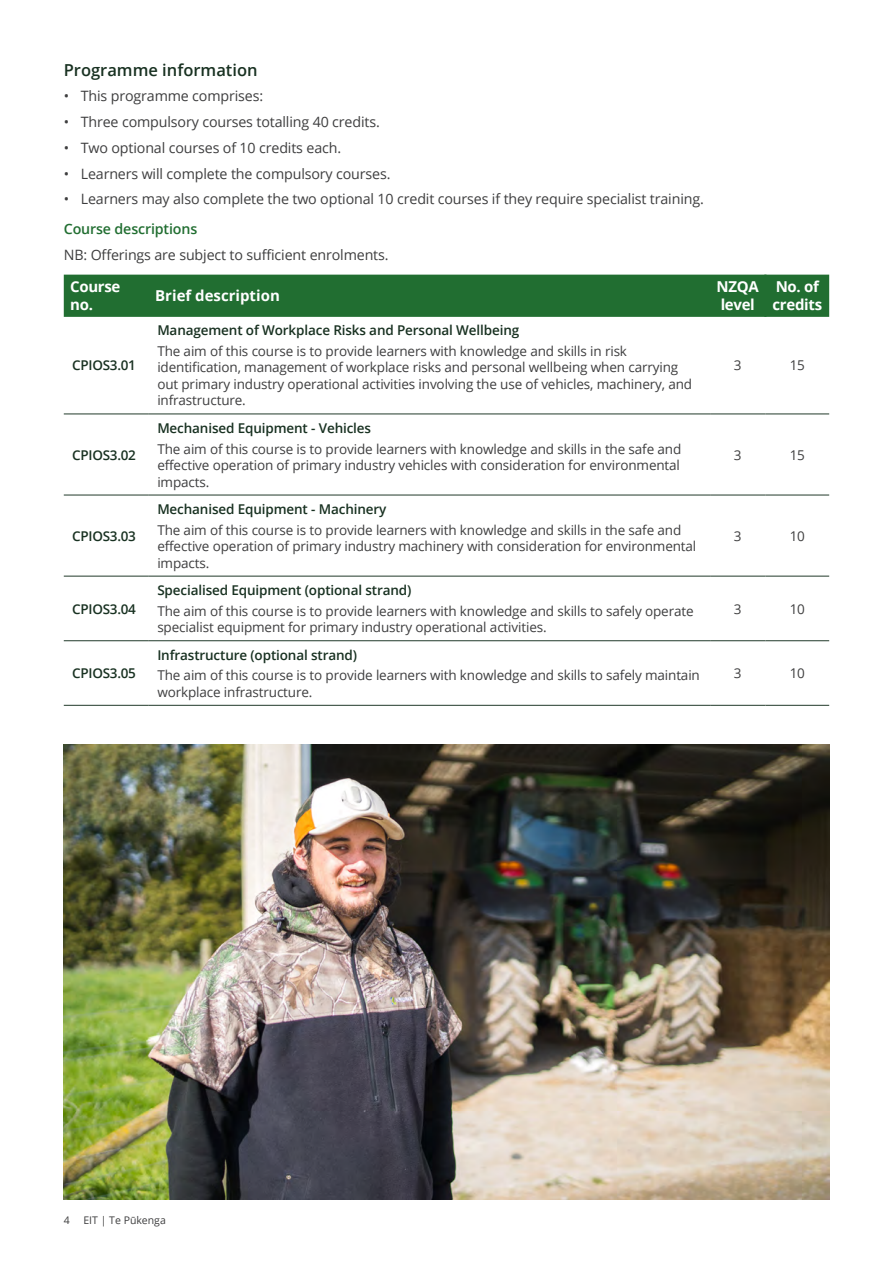
<style>
.page{position:relative;width:893px;height:1263px;background:#fff}
.page>*{position:absolute;margin:0;border:0;box-sizing:border-box;transform-origin:0 0}
.t1{font:600 16.5px "Open Sans";color:#183121}
.t2{font:700 15px/18px "Open Sans";letter-spacing:-.02em;color:#fff}
.t3{font:700 15px "Open Sans";color:#fff}
.t4{font:14.25px "Open Sans";letter-spacing:-.01em;color:#3e3e3f}
.t5{font:600 14.25px "Open Sans";letter-spacing:-.01em;color:#216e31}
.t6{font:13.5px/16.5px "Open Sans";letter-spacing:-.01em;color:#3e3e3f}
.t7{font:600 13.5px "Open Sans";letter-spacing:-.01em;color:#183121}
.t8{font:10.5px "Open Sans";color:#3e3e3f}
</style>
<div class="page">
<div style="left:64px;top:275px;width:765px;height:42px;background:#216e31"></div>
<hr style="left:764px;top:275px;width:2px;height:42px;background:#216e31">
<hr style="left:64px;top:413px;width:85px;height:1px;background:#2f4637">
<hr style="left:64px;top:494px;width:85px;height:2px;background:#2f4637">
<hr style="left:64px;top:576px;width:85px;height:1px;background:#2f4637">
<hr style="left:64px;top:640px;width:85px;height:1px;background:#2f4637">
<hr style="left:64px;top:705px;width:85px;height:1px;background:#2f4637">
<hr style="left:149px;top:413px;width:561px;height:1px;background:#2f4637">
<hr style="left:149px;top:494px;width:561px;height:2px;background:#2f4637">
<hr style="left:149px;top:576px;width:561px;height:1px;background:#2f4637">
<hr style="left:149px;top:640px;width:561px;height:1px;background:#2f4637">
<hr style="left:149px;top:705px;width:561px;height:1px;background:#2f4637">
<hr style="left:765px;top:413px;width:64px;height:1px;background:#2f4637">
<hr style="left:765px;top:494px;width:64px;height:2px;background:#2f4637">
<hr style="left:765px;top:576px;width:64px;height:1px;background:#2f4637">
<hr style="left:765px;top:640px;width:64px;height:1px;background:#2f4637">
<hr style="left:765px;top:705px;width:64px;height:1px;background:#2f4637">
<hr style="left:710px;top:413px;width:55px;height:1px;background:#2f4637">
<hr style="left:710px;top:494px;width:55px;height:2px;background:#2f4637">
<hr style="left:710px;top:576px;width:55px;height:1px;background:#2f4637">
<hr style="left:710px;top:640px;width:55px;height:1px;background:#2f4637">
<hr style="left:710px;top:705px;width:55px;height:1px;background:#2f4637">
<img style="left:64px;top:744px;width:765px;height:455px">
<p class="t1" style="left:64px;top:58px;width:195px">Programme information</p>
<p class="t4" style="left:64px;top:86px;width:201px">• This programme comprises:</p>
<p class="t4" style="left:64px;top:112px;width:318px">• Three compulsory courses totalling 40 credits.</p>
<p class="t4" style="left:64px;top:138px;width:279px">• Two optional courses of 10 credits each.</p>
<p class="t4" style="left:64px;top:164px;width:328px">• Learners will complete the compulsory courses.</p>
<p class="t4" style="left:64px;top:189px;width:642px">• Learners may also complete the two optional 10 credit courses if they require specialist training.</p>
<p class="t5" style="left:64px;top:219px;width:135px">Course descriptions</p>
<p class="t4" style="left:64px;top:245px;width:326px">NB: Offerings are subject to sufficient enrolments.</p>
<p class="t2" style="left:70px;top:278px;width:52px">Course no.</p>
<p class="t3" style="left:155px;top:285px;width:126px">Brief description</p>
<p class="t2" style="left:717px;top:278px;width:44px">NZQA level</p>
<p class="t2" style="left:772px;top:278px;width:51px">No. of credits</p>
<p class="t7" style="left:72px;top:356px;width:65px">CPIOS3.01</p>
<p class="t7" style="left:72px;top:445px;width:65px">CPIOS3.02</p>
<p class="t7" style="left:72px;top:527px;width:65px">CPIOS3.03</p>
<p class="t7" style="left:72px;top:599px;width:65px">CPIOS3.04</p>
<p class="t7" style="left:72px;top:664px;width:65px">CPIOS3.05</p>
<p class="t7" style="left:157px;top:321px;width:363px">Management of Workplace Risks and Personal Wellbeing</p>
<p class="t6" style="left:157px;top:342px;width:536px">The aim of this course is to provide learners with knowledge and skills in risk identification, management of workplace risks and personal wellbeing when carrying out primary industry operational activities involving the use of vehicles, machinery, and infrastructure.</p>
<p class="t6" style="left:734px;top:357px;width:9px">3</p>
<p class="t6" style="left:790px;top:357px;width:17px">15</p>
<p class="t7" style="left:157px;top:419px;width:215px">Mechanised Equipment - Vehicles</p>
<p class="t6" style="left:157px;top:440px;width:525px;text-align:justify">The aim of this course is to provide learners with knowledge and skills in the safe and effective operation of primary industry vehicles with consideration for environmental impacts.</p>
<p class="t6" style="left:734px;top:446px;width:9px">3</p>
<p class="t6" style="left:790px;top:446px;width:17px">15</p>
<p class="t7" style="left:157px;top:500px;width:231px">Mechanised Equipment - Machinery</p>
<p class="t6" style="left:157px;top:521px;width:540px">The aim of this course is to provide learners with knowledge and skills in the safe and effective operation of primary industry machinery with consideration for environmental impacts.</p>
<p class="t6" style="left:734px;top:527px;width:9px">3</p>
<p class="t6" style="left:790px;top:527px;width:17px">10</p>
<p class="t7" style="left:157px;top:581px;width:256px">Specialised Equipment (optional strand)</p>
<p class="t6" style="left:157px;top:602px;width:538px">The aim of this course is to provide learners with knowledge and skills to safely operate specialist equipment for primary industry operational activities.</p>
<p class="t6" style="left:734px;top:600px;width:9px">3</p>
<p class="t6" style="left:790px;top:600px;width:17px">10</p>
<p class="t7" style="left:157px;top:645px;width:201px">Infrastructure (optional strand)</p>
<p class="t6" style="left:157px;top:667px;width:544px">The aim of this course is to provide learners with knowledge and skills to safely maintain workplace infrastructure.</p>
<p class="t6" style="left:734px;top:665px;width:9px">3</p>
<p class="t6" style="left:790px;top:665px;width:17px">10</p>
<p class="t8" style="left:64px;top:1213px;width:8px">4</p>
<p class="t8" style="left:83px;top:1213px;width:84px">EIT | Te Pūkenga</p>
</div>
